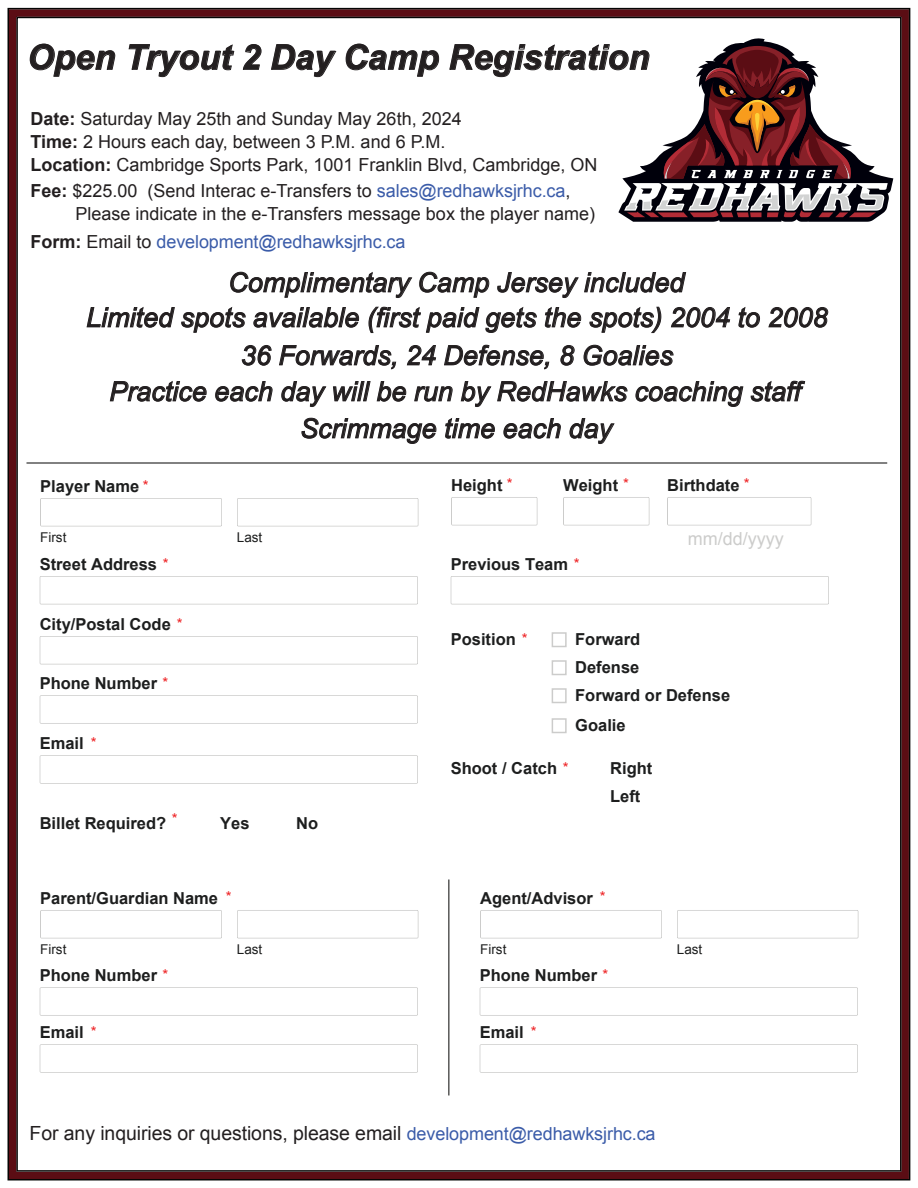
<style>
.page{position:relative;width:918px;height:1188px;background:#fff}
.page>*{position:absolute;margin:0;border:0;box-sizing:border-box;transform-origin:0 0}
.t1{font:italic 700 34.5px "Arial";color:#231f20}
.t2{font:italic 27px/36.5px "Arial";color:#231f20;text-align:center}
.t3{font:19.5px "Arial";letter-spacing:-.005em;color:#231f20}
.t4{font:18px/23px "Arial";color:#231f20}
.t5{font:18px "Arial";letter-spacing:-.005em;color:#3b5ca9}
.t6{font:18px "Arial";color:#cccccb}
.t7{font:700 16.5px/28px "Arial";color:#1d1e1e}
.t8{font:15px "Arial";color:#ee2123}
.t9{font:13.5px "Arial";color:#1d1e1e}
.s1{font-weight:700}
.s2{color:#3b5ca9}
.s3{font-weight:700;color:#231f20}
.s4{color:#231f20}
.s5{font-style:inherit}
.s6{font-weight:400;font-size:15px;color:#ee2123}
.s7{font-size:18px;color:#3b5ca9}
</style>
<div class="page">
<svg style="left:30px;top:44px;width:86px;height:33px"></svg>
<svg style="left:128px;top:44px;width:107px;height:33px"></svg>
<svg style="left:243px;top:44px;width:19px;height:26px"></svg>
<svg style="left:271px;top:44px;width:66px;height:33px"></svg>
<svg style="left:345px;top:44px;width:94px;height:33px"></svg>
<svg style="left:230px;top:271px;width:183px;height:27px"></svg>
<svg style="left:419px;top:271px;width:71px;height:27px"></svg>
<svg style="left:497px;top:272px;width:190px;height:26px"></svg>
<svg style="left:86px;top:306px;width:743px;height:138px"></svg>
<div style="left:9px;top:9px;width:900px;height:1170px;border:8px solid #5b0d14"></div>
<hr style="left:26px;top:463px;width:861px;height:1px;background:#050504">
<svg style="left:40px;top:755px;width:378px;height:29px"></svg>
<svg style="left:40px;top:695px;width:378px;height:29px"></svg>
<svg style="left:40px;top:1044px;width:378px;height:29px"></svg>
<svg style="left:40px;top:987px;width:378px;height:29px"></svg>
<svg style="left:40px;top:576px;width:378px;height:28px"></svg>
<svg style="left:451px;top:576px;width:378px;height:28px"></svg>
<svg style="left:40px;top:636px;width:378px;height:28px"></svg>
<svg style="left:40px;top:498px;width:182px;height:28px"></svg>
<svg style="left:237px;top:498px;width:181px;height:28px"></svg>
<svg style="left:40px;top:910px;width:182px;height:28px"></svg>
<svg style="left:237px;top:910px;width:181px;height:28px"></svg>
<svg style="left:480px;top:1044px;width:378px;height:29px"></svg>
<svg style="left:480px;top:987px;width:378px;height:29px"></svg>
<svg style="left:480px;top:910px;width:182px;height:28px"></svg>
<svg style="left:451px;top:497px;width:86px;height:28px"></svg>
<svg style="left:563px;top:497px;width:87px;height:28px"></svg>
<svg style="left:667px;top:497px;width:145px;height:28px"></svg>
<svg style="left:677px;top:910px;width:182px;height:28px"></svg>
<div style="left:552px;top:632px;width:15px;height:15px;border:2px solid #cccccb"></div>
<div style="left:552px;top:660px;width:15px;height:15px;border:2px solid #cccccb"></div>
<div style="left:552px;top:688px;width:15px;height:15px;border:2px solid #cccccb"></div>
<div style="left:552px;top:718px;width:15px;height:15px;border:2px solid #cccccb"></div>
<hr style="left:449px;top:879px;width:1px;height:216px;background:#050504">
<svg style="left:629px;top:38px;width:264px;height:184px"></svg>
<svg style="left:449px;top:44px;width:439px;height:175px"></svg>
<h1 class="t1" style="left:27px;top:34px;width:624px">Open Tryout 2 Day Camp Registration</h1>
<p class="t4" style="left:30px;top:107px;width:569px"><span class="s1">Date:</span> Saturday May 25th and Sunday May 26th, 2024<br><span class="s1">Time:</span> 2 Hours each day, between 3 P.M. and 6 P.M.<br><span class="s1">Location:</span> Cambridge Sports Park, 1001 Franklin Blvd, Cambridge, ON</p>
<p class="t4" style="left:75px;top:180px;width:521px;text-indent:-45px"><span class="s1">Fee:</span> $225.00 (Send Interac e-Transfers to <span class="s2">sales@redhawksjrhc.ca</span>,<br>Please indicate in the e-Transfers message box the player name)</p>
<p class="t5" style="left:30px;top:230px;width:377px"><span class="s3">Form:</span> <span class="s4">Email to</span> <span class="s5">development</span>@redhawksjrhc.ca</p>
<h2 class="t2" style="left:86px;top:265px;width:743px;line-height:35px">Complimentary Camp Jersey included<br>Limited spots available (first paid gets the spots) 2004 to 2008</h2>
<h2 class="t2" style="left:109px;top:338px;width:693px">36 Forwards, 24 Defense, 8 Goalies<br>Practice each day will be run by RedHawks coaching staff<br>Scrimmage time each day</h2>
<p class="t7" style="left:40px;top:473px;width:110px">Player Name <span class="s6">*</span></p>
<p class="t7" style="left:451px;top:472px;width:63px">Height <span class="s6">*</span></p>
<p class="t7" style="left:563px;top:472px;width:67px">Weight <span class="s6">*</span></p>
<p class="t7" style="left:667px;top:472px;width:84px">Birthdate <span class="s6">*</span></p>
<p class="t9" style="left:40px;top:529px;width:28px">First</p>
<p class="t9" style="left:237px;top:529px;width:27px">Last</p>
<p class="t6" style="left:688px;top:527px;width:98px">mm/dd/yyyy</p>
<p class="t7" style="left:40px;top:551px;width:131px">Street Address <span class="s6">*</span></p>
<p class="t7" style="left:451px;top:551px;width:131px">Previous Team <span class="s6">*</span></p>
<p class="t7" style="left:40px;top:611px;width:145px">City/Postal Code <span class="s6">*</span></p>
<p class="t7" style="left:40px;top:670px;width:130px">Phone Number <span class="s6">*</span></p>
<p class="t7" style="left:40px;top:730px;width:59px">Email <span class="s6">*</span></p>
<p class="t8" style="left:172px;top:809px;width:7px">*</p>
<p class="t7" style="left:40px;top:810px;width:128px">Billet Required?</p>
<p class="t7" style="left:220px;top:810px;width:31px">Yes</p>
<p class="t7" style="left:296px;top:810px;width:23px">No</p>
<p class="t7" style="left:40px;top:885px;width:193px">Parent/Guardian Name <span class="s6">*</span></p>
<p class="t9" style="left:40px;top:941px;width:28px">First</p>
<p class="t9" style="left:237px;top:941px;width:27px">Last</p>
<p class="t7" style="left:40px;top:962px;width:130px">Phone Number <span class="s6">*</span></p>
<p class="t7" style="left:40px;top:1019px;width:59px">Email <span class="s6">*</span></p>
<p class="t7" style="left:451px;top:626px;width:79px">Position <span class="s6">*</span></p>
<p class="t7" style="left:575px;top:626px;width:156px">Forward<br>Defense<br>Forward or Defense</p>
<p class="t7" style="left:575px;top:712px;width:52px">Goalie</p>
<p class="t7" style="left:451px;top:755px;width:120px">Shoot / Catch <span class="s6">*</span></p>
<p class="t7" style="left:610px;top:755px;width:44px">Right<br>Left</p>
<p class="t7" style="left:480px;top:885px;width:127px">Agent/Advisor <span class="s6">*</span></p>
<p class="t9" style="left:480px;top:941px;width:28px">First</p>
<p class="t9" style="left:677px;top:941px;width:27px">Last</p>
<p class="t7" style="left:480px;top:962px;width:130px">Phone Number <span class="s6">*</span></p>
<p class="t7" style="left:480px;top:1019px;width:59px">Email <span class="s6">*</span></p>
<p class="t3" style="left:30px;top:1120px;width:628px">For any inquiries or questions, please email <span class="s7">development</span><span class="s7">@redhawksjrhc.ca</span></p>
</div>
